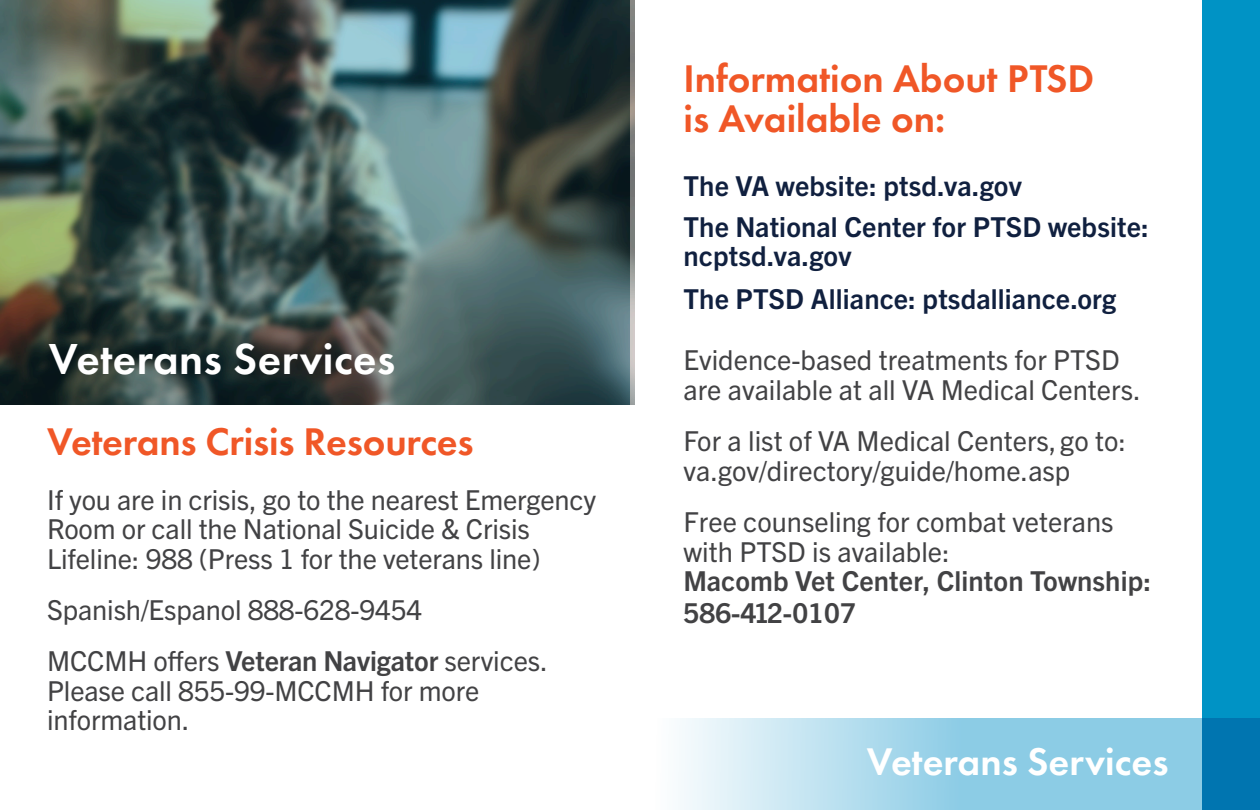
<style>
.page{position:relative;width:1260px;height:810px;background:#fff}
.page>*{position:absolute;margin:0;border:0;box-sizing:border-box;transform-origin:0 0}
.t1{font:600 45px "Futura PT";letter-spacing:.01em;color:#fff}
.t2{font:600 40px "Futura PT";color:#f05727}
.t3{font:600 40px "Futura PT";color:#fff}
.t4{font:27.5px/29.5px "Trade Gothic Next LT Pro";letter-spacing:-.005em;color:#424244}
.t5{font:700 27.5px/29.5px "Trade Gothic Next LT Pro";letter-spacing:.005em;color:#10203f}
.t6{font:700 27.5px "Trade Gothic Next LT Pro";letter-spacing:.005em;color:#424244}
.s1{font-weight:700}
</style>
<div class="page">
<div style="left:1202px;top:0;width:58px;height:810px;background:#0093c5"></div>
<svg style="left:680px;top:718px;width:580px;height:92px;background:#97cee5"></svg>
<img style="left:0;top:0;width:635px;height:405px">
<p class="t1" style="left:49px;top:331px;width:348px">Veterans Services</p>
<p class="t2" style="left:47px;top:416px;width:428px">Veterans Crisis Resources</p>
<p class="t4" style="left:47px;top:483px;width:551px">If you are in crisis, go to the nearest Emergency<br>Room or call the National Suicide &amp; Crisis<br>Lifeline: 988 (Press 1 for the veterans line)</p>
<p class="t4" style="left:47px;top:593px;width:377px">Spanish/Espanol 888-628-9454</p>
<p class="t4" style="left:47px;top:645px;width:502px">MCCMH offers <span class="s1">Veteran Navigator</span> services.<br>Please call 855-99-MCCMH for more information.</p>
<p class="t2" style="left:684px;top:54px;width:412px">Information About PTSD</p>
<p class="t2" style="left:684px;top:94px;width:263px">is Available on:</p>
<p class="t5" style="left:684px;top:170px;width:340px">The VA website: ptsd.va.gov</p>
<p class="t5" style="left:684px;top:210px;width:467px">The National Center for PTSD website: ncptsd.va.gov</p>
<p class="t5" style="left:684px;top:283px;width:434px">The PTSD Alliance: ptsdalliance.org</p>
<p class="t4" style="left:684px;top:344px;width:459px">Evidence-based treatments for PTSD are available at all VA Medical Centers.</p>
<p class="t4" style="left:684px;top:425px;width:444px">For a list of VA Medical Centers, go to: va.gov/directory/guide/home.asp</p>
<p class="t4" style="left:684px;top:506px;width:469px">Free counseling for combat veterans with PTSD is available:<br><span class="s1">Macomb Vet Center, Clinton Township:</span></p>
<p class="t6" style="left:684px;top:594px;width:174px">586-412-0107</p>
<p class="t3" style="left:867px;top:736px;width:303px">Veterans Services</p>
</div>
